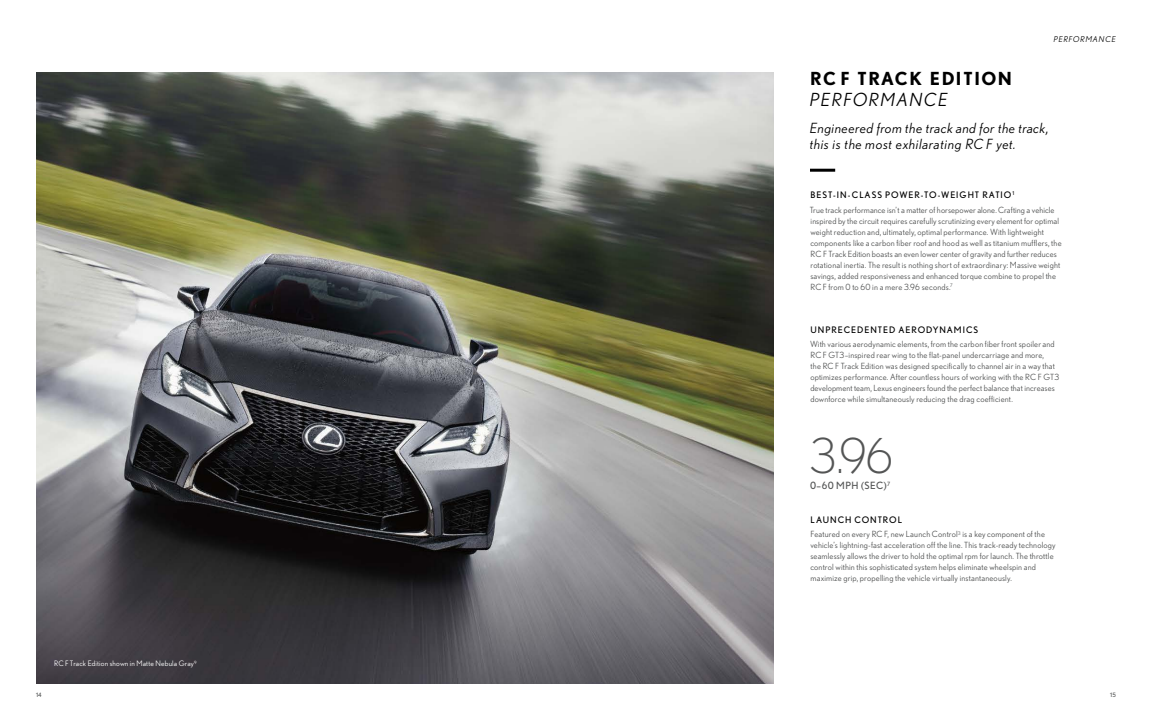
<style>
.page{position:relative;width:1152px;height:720px;background:#fff}
.page>*{position:absolute;margin:0;border:0;box-sizing:border-box;transform-origin:0 0}
.t1{font:300 48px "Nobel";color:#545555}
.Medium_Headline{font:700 18px "Nobel";letter-spacing:.085em;color:#000}
.Medium_Subhead__Ital{font:italic 18px "Nobel";letter-spacing:.09em;color:#000}
.Medium_Subhead_2__It{font:italic 14px/16px "Nobel";letter-spacing:.04em;color:#000}
.t2{font:10px "Nobel";letter-spacing:.05em;color:#545555}
.small_headlines{font:9px "Nobel";letter-spacing:.105em;color:#000}
.Body_Copy_80K{font:8.5px/11px "Nobel";letter-spacing:.015em;color:#545555}
.Section_Head{font:italic 8px "Nobel";letter-spacing:.1em;color:#000}
.Cutline{font:7.5px "Nobel";letter-spacing:.02em;color:#fff}
.t3{font:6px "Nobel";color:#545555}
</style>
<div class="page">
<img style="left:36px;top:72px;width:738px;height:612px">
<hr style="left:810px;top:169px;width:25px;height:3px;background:#000">
<p class="Section_Head" style="left:1054px;top:34px;width:64px">PERFORMANCE</p>
<p class="Medium_Headline" style="left:810px;top:68px;width:204px">RC F TRACK EDITION</p>
<p class="Medium_Subhead__Ital" style="left:810px;top:89px;width:139px">PERFORMANCE</p>
<p class="Medium_Subhead_2__It" style="left:810px;top:120px;width:240px">Engineered from the track and for the track, this is the most exhilarating RC F yet.</p>
<p class="small_headlines" style="left:811px;top:190px;width:205px">BEST-IN-CLASS POWER-TO-WEIGHT RATIO<sup>1</sup></p>
<p class="Body_Copy_80K" style="left:810px;top:204px;width:253px">True track performance isn’t a matter of horsepower alone. Crafting a vehicle inspired by the circuit requires carefully scrutinizing every element for optimal weight reduction and, ultimately, optimal performance. With lightweight components like a carbon fiber roof and hood as well as titanium mufflers, the RC F Track Edition boasts an even lower center of gravity and further reduces rotational inertia. The result is nothing short of extraordinary: Massive weight savings, added responsiveness and enhanced torque combine to propel the RC F from 0 to 60 in a mere 3.96 seconds.<sup>7</sup></p>
<p class="small_headlines" style="left:810px;top:324px;width:169px">UNPRECEDENTED AERODYNAMICS</p>
<p class="Body_Copy_80K" style="left:810px;top:339px;width:251px">With various aerodynamic elements, from the carbon fiber front spoiler and RC F GT3–inspired rear wing to the flat-panel undercarriage and more,<br>the RC F Track Edition was designed specifically to channel air in a way that optimizes performance. After countless hours of working with the RC F GT3 development team, Lexus engineers found the perfect balance that increases downforce while simultaneously reducing the drag coefficient.</p>
<p class="t1" style="left:810px;top:429px;width:84px">3.96</p>
<p class="t2" style="left:810px;top:480px;width:82px">0–60 MPH (SEC)<sup>7</sup></p>
<p class="Cutline" style="left:54px;top:659px;width:144px">RC F Track Edition shown in Matte Nebula Gray<sup>9</sup></p>
<p class="small_headlines" style="left:811px;top:514px;width:93px">LAUNCH CONTROL</p>
<p class="Body_Copy_80K" style="left:810px;top:529px;width:247px">Featured on every RC F, new Launch Control<sup>3</sup> is a key component of the vehicle’s lightning-fast acceleration off the line. This track-ready technology seamlessly allows the driver to hold the optimal rpm for launch. The throttle control within this sophisticated system helps eliminate wheelspin and maximize grip, propelling the vehicle virtually instantaneously.</p>
<p class="t3" style="left:36px;top:692px;width:7px">14</p>
<p class="t3" style="left:1110px;top:692px;width:7px">15</p>
</div>
